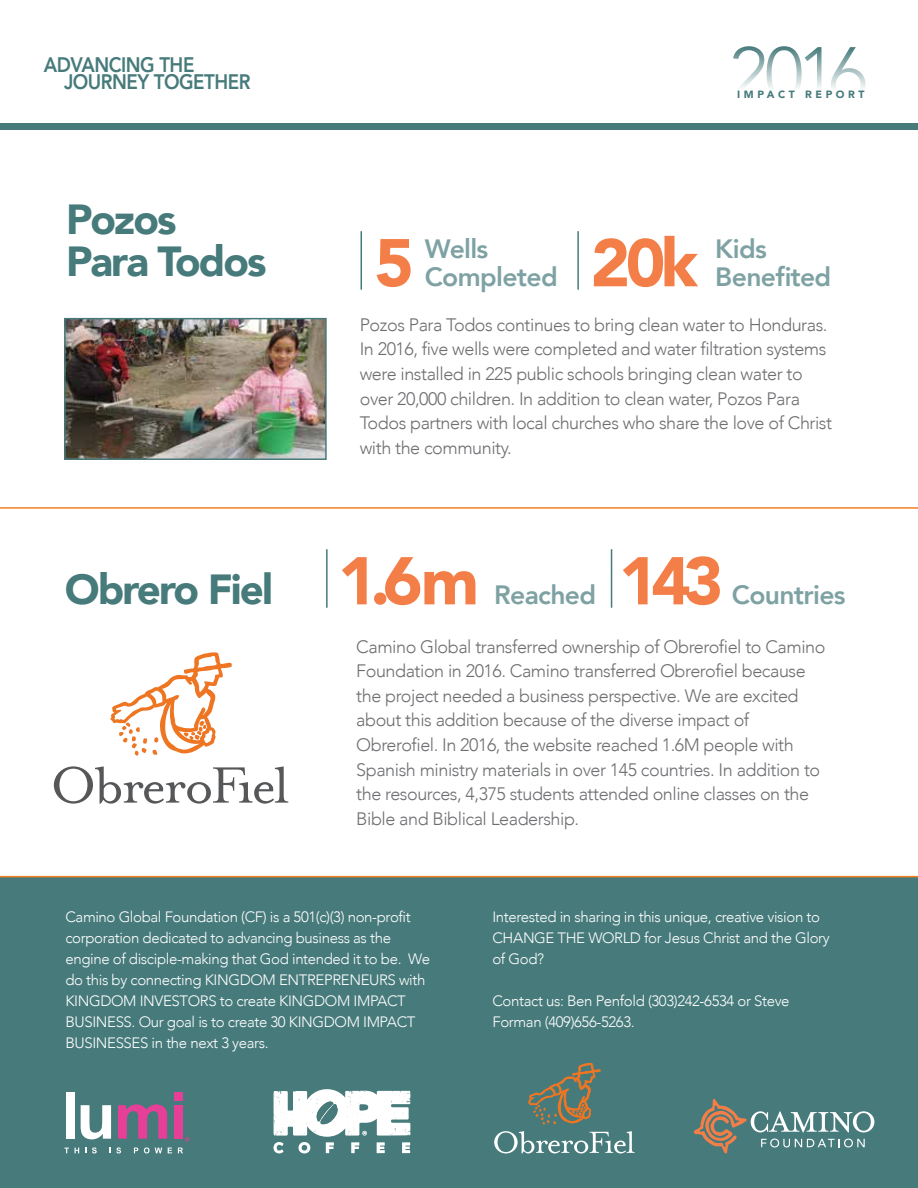
<style>
.page{position:relative;width:918px;height:1188px;background:#fff}
.page>*{position:absolute;margin:0;border:0;box-sizing:border-box;transform-origin:0 0}
.t1{font:900 66.75px "Avenir";letter-spacing:-.065em;color:#f47e47}
.t2{font:900 42px/41.4px "Avenir";letter-spacing:-.045em;color:#477a7b}
.t3{font:800 26.4px/27.3px "Avenir";letter-spacing:-.025em;color:#7ea2a3}
.t4{font:800 21px/16.8px "Avenir";letter-spacing:-.025em;color:#477a7b;scale:.89 1}
.t5{font:300 18px/24.6px "Avenir";letter-spacing:-.025em;color:#6d6e71}
.t6{font:300 15px/21px "Avenir";letter-spacing:-.025em;color:#fff}
.t7{font:900 10.5px "Avenir";letter-spacing:.34em;color:#477a7b}
</style>
<div class="page">
<div style="left:0;top:877px;width:918px;height:311px;background:#477a7b"></div>
<img style="left:67px;top:321px;width:257px;height:136px">
<hr style="left:0;top:507px;width:918px;height:2px;background:#f48022">
<hr style="left:0;top:876px;width:918px;height:1px;background:#f48022">
<div style="left:0;top:123px;width:918px;height:6px;background:#477a7b"></div>
<svg style="left:733px;top:46px;width:88px;height:42px"></svg>
<svg style="left:831px;top:47px;width:35px;height:41px"></svg>
<svg style="left:694px;top:1099px;width:180px;height:54px"></svg>
<hr style="left:361px;top:231px;width:1px;height:59px;background:#477a7b">
<hr style="left:577px;top:231px;width:2px;height:59px;background:#477a7b">
<hr style="left:326px;top:549px;width:2px;height:59px;background:#477a7b">
<hr style="left:611px;top:549px;width:1px;height:59px;background:#477a7b">
<div style="left:64px;top:318px;width:263px;height:142px;border:2px solid #477a7b"></div>
<svg style="left:110px;top:652px;width:122px;height:104px"></svg>
<svg style="left:54px;top:766px;width:234px;height:38px"></svg>
<svg style="left:528px;top:1063px;width:73px;height:62px"></svg>
<svg style="left:494px;top:1131px;width:141px;height:22px"></svg>
<div style="left:66px;top:1092px;width:9px;height:47px;background:#fff"></div>
<svg style="left:81px;top:1105px;width:30px;height:34px"></svg>
<svg style="left:118px;top:1104px;width:49px;height:35px"></svg>
<div style="left:174px;top:1092px;width:9px;height:9px;background:#e63f97"></div>
<div style="left:174px;top:1105px;width:9px;height:34px;background:#e63f97"></div>
<svg style="left:64px;top:1148px;width:5px;height:5px"></svg>
<svg style="left:75px;top:1148px;width:4px;height:5px"></svg>
<svg style="left:92px;top:1147px;width:5px;height:6px"></svg>
<svg style="left:110px;top:1147px;width:11px;height:6px"></svg>
<svg style="left:134px;top:1148px;width:4px;height:5px"></svg>
<svg style="left:144px;top:1147px;width:5px;height:6px"></svg>
<svg style="left:155px;top:1148px;width:7px;height:5px"></svg>
<svg style="left:168px;top:1148px;width:4px;height:5px"></svg>
<svg style="left:178px;top:1148px;width:5px;height:5px"></svg>
<svg style="left:185px;top:1137px;width:5px;height:5px"></svg>
<svg style="left:273px;top:1089px;width:137px;height:64px"></svg>
<p class="t4" style="left:64px;top:56px;width:211px;text-indent:-20px">ADVANCING THE<br>JOURNEY TOGETHER</p>
<h2 class="t2" style="left:66px;top:198px;width:202px">Pozos<br>Para Todos</h2>
<h2 class="t2" style="left:65px;top:568px;width:210px">Obrero Fiel</h2>
<p class="t7" style="left:737px;top:86px;width:129px">IMPACT REPORT</p>
<h1 class="t1" style="left:374px;top:206px;width:41px">5</h1>
<h3 class="t3" style="left:425px;top:235px;width:134px">Wells<br>Completed</h3>
<h1 class="t1" style="left:591px;top:206px;width:109px">20k</h1>
<h3 class="t3" style="left:715px;top:235px;width:117px">Kids<br>Benefited</h3>
<p class="t5" style="left:360px;top:312px;width:474px">Pozos Para Todos continues to bring clean water to Honduras.<br>In 2016, five wells were completed and water filtration systems were installed in 225 public schools bringing clean water to over 20,000 children. In addition to clean water, Pozos Para Todos partners with local churches who share the love of Christ with the community.</p>
<h1 class="t1" style="left:338px;top:524px;width:143px">1.6m</h1>
<h3 class="t3" style="left:494px;top:582px;width:103px">Reached</h3>
<h1 class="t1" style="left:619px;top:524px;width:106px">143</h1>
<h3 class="t3" style="left:732px;top:582px;width:115px">Countries</h3>
<p class="t5" style="left:356px;top:634px;width:471px">Camino Global transferred ownership of Obrerofiel to Camino Foundation in 2016. Camino transferred Obrerofiel because the project needed a business perspective. We are excited about this addition because of the diverse impact of Obrerofiel. In 2016, the website reached 1.6M people with Spanish ministry materials in over 145 countries. In addition to the resources, 4,375 students attended online classes on the Bible and Biblical Leadership.</p>
<p class="t6" style="left:65px;top:906px;width:366px">Camino Global Foundation (CF) is a 501(c)(3) non-profit corporation dedicated to advancing business as the engine of disciple-making that God intended it to be. We do this by connecting KINGDOM ENTREPRENEURS with KINGDOM INVESTORS to create KINGDOM IMPACT BUSINESS. Our goal is to create 30 KINGDOM IMPACT BUSINESSES in the next 3 years.</p>
<p class="t6" style="left:492px;top:906px;width:339px">Interested in sharing in this unique, creative vision to<br>CHANGE THE WORLD for Jesus Christ and the Glory of God?</p>
<p class="t6" style="left:492px;top:990px;width:299px">Contact us: Ben Penfold (303)242-6534 or Steve<br>Forman (409)656-5263.</p>
</div>
